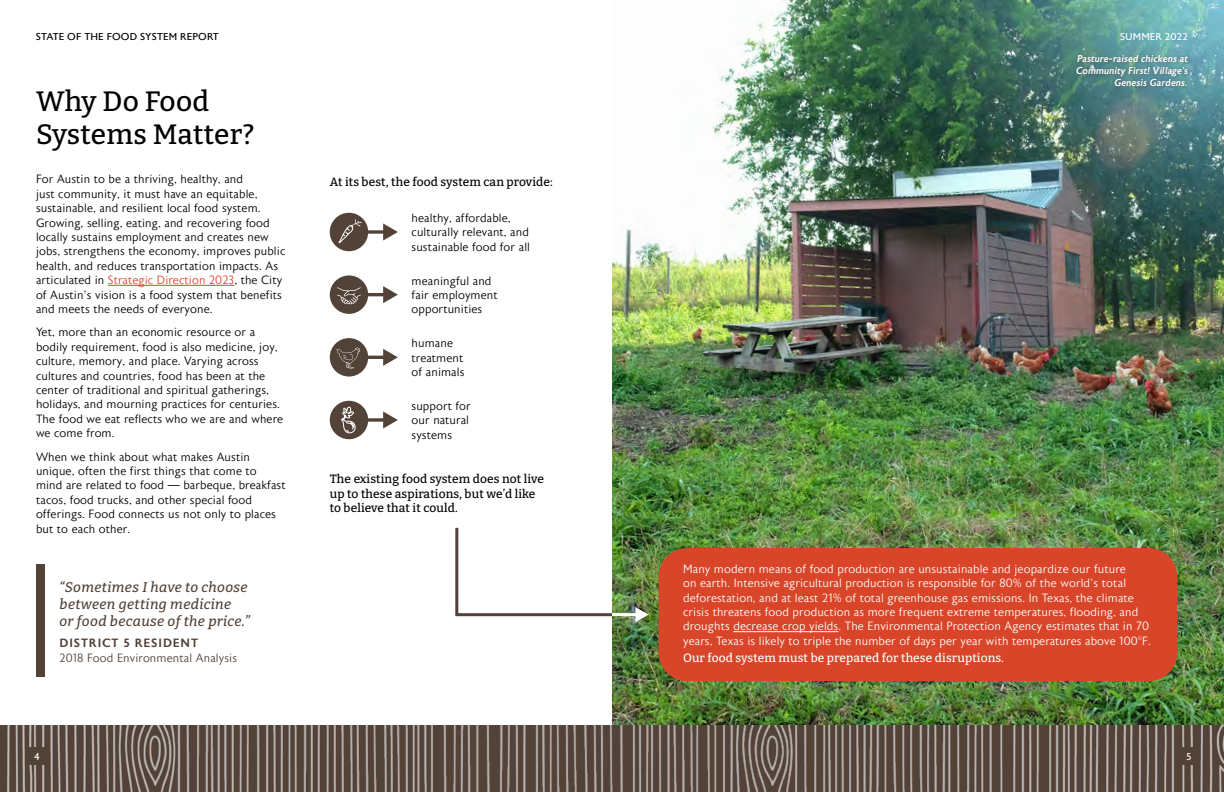
<style>
.page{position:relative;width:1224px;height:792px;background:#fff}
.page>*{position:absolute;margin:0;border:0;box-sizing:border-box;transform-origin:0 0}
.t1{font:100 28px/33.6px "Bitter";letter-spacing:.005em;color:#000}
.t2{font:italic 100 14px/16.8px "Bitter";letter-spacing:.025em;color:#524237}
.t3{font:300 12px/14.4px "Astoria Sans";letter-spacing:.01em;color:#000}
.t4{font:300 12px/14.4px "Astoria Sans";letter-spacing:.01em;color:#fff}
.t5{font:100 12px/14.4px "Bitter";letter-spacing:.01em;color:#000}
.t6{font:100 12px "Bitter";letter-spacing:.01em;color:#fff}
.t7{font:300 12px "Astoria Sans";letter-spacing:.01em;color:#524237}
.t8{font:500 12px "Astoria Sans";letter-spacing:.075em;color:#524237}
.t9{font:italic 500 10px/12px "Astoria Sans";letter-spacing:.01em;color:#fff;text-align:right}
.t10{font:10px "Astoria Sans";letter-spacing:.01em;color:#000}
.t11{font:10px "Astoria Sans";letter-spacing:.01em;color:#fff}
.s1{color:#d8452a}
</style>
<div class="page">
<img style="left:612px;top:0;width:612px;height:726px">
<hr style="left:608px;top:613px;width:33px;height:3px;background:#fff">
<svg style="left:635px;top:607px;width:14px;height:15px"></svg>
<img style="left:0;top:726px;width:1224px;height:66px">
<div style="left:26px;top:747px;width:22px;height:18px;background:#524237"></div>
<div style="left:1178px;top:747px;width:22px;height:18px;background:#524237"></div>
<hr style="left:108px;top:285px;width:126px;height:1px;background:#d8452a">
<div style="left:36px;top:564px;width:8px;height:113px;background:#524237"></div>
<div style="left:659px;top:548px;width:518px;height:133px;background:#d94529;border-radius:28px"></div>
<div style="left:330px;top:213px;width:38px;height:38px;background:#524237;border-radius:50%"></div>
<svg style="left:383px;top:223px;width:15px;height:18px"></svg>
<svg style="left:368px;top:230px;width:20px;height:4px"></svg>
<svg style="left:338px;top:219px;width:24px;height:24px"></svg>
<div style="left:330px;top:275px;width:38px;height:39px;background:#524237;border-radius:50%"></div>
<svg style="left:383px;top:286px;width:15px;height:17px"></svg>
<hr style="left:367px;top:293px;width:22px;height:3px;background:#524237">
<svg style="left:337px;top:287px;width:24px;height:17px"></svg>
<div style="left:330px;top:338px;width:38px;height:39px;background:#524237;border-radius:50%"></div>
<svg style="left:383px;top:349px;width:15px;height:17px"></svg>
<hr style="left:367px;top:356px;width:22px;height:3px;background:#524237">
<svg style="left:337px;top:347px;width:23px;height:22px"></svg>
<div style="left:330px;top:401px;width:38px;height:38px;background:#524237;border-radius:50%"></div>
<svg style="left:383px;top:411px;width:15px;height:18px"></svg>
<svg style="left:368px;top:418px;width:21px;height:4px"></svg>
<svg style="left:341px;top:407px;width:15px;height:26px"></svg>
<svg style="left:455px;top:525px;width:160px;height:93px"></svg>
<hr style="left:733px;top:631px;width:105px;height:1px;background:#fff">
<div style="left:1073px;top:51px;width:119px;height:38px;background:#524237;opacity:.5"></div>
<p class="t10" style="left:36px;top:31px;width:184px">STATE OF THE FOOD SYSTEM REPORT</p>
<p class="t11" style="left:1120px;top:31px;width:69px">SUMMER 2022</p>
<h1 class="t1" style="left:36px;top:84px;width:220px">Why Do Food<br>Systems Matter?</h1>
<p class="t3" style="left:36px;top:172px;width:251px">For Austin to be a thriving, healthy, and<br>just community, it must have an equitable, sustainable, and resilient local food system.<br>Growing, selling, eating, and recovering food locally sustains employment and creates new jobs, strengthens the economy, improves public health, and reduces transportation impacts. As articulated in <span class="s1">Strategic Direction 2023</span>, the City of Austin’s vision is a food system that benefits and meets the needs of everyone.</p>
<p class="t3" style="left:36px;top:325px;width:249px">Yet, more than an economic resource or a bodily requirement, food is also medicine, joy, culture, memory, and place. Varying across cultures and countries, food has been at the center of traditional and spiritual gatherings, holidays, and mourning practices for centuries.<br>The food we eat reflects who we are and where we come from.</p>
<p class="t3" style="left:36px;top:450px;width:251px">When we think about what makes Austin unique, often the first things that come to mind are related to food — barbeque, breakfast tacos, food trucks, and other special food offerings. Food connects us not only to places but to each other.</p>
<p class="t2" style="left:59px;top:579px;width:192px">“Sometimes I have to choose between getting medicine<br>or food because of the price.”</p>
<p class="t8" style="left:59px;top:637px;width:140px">DISTRICT 5 RESIDENT</p>
<p class="t7" style="left:59px;top:651px;width:179px">2018 Food Environmental Analysis</p>
<p class="t5" style="left:330px;top:174px;width:225px">At its best, the food system can provide:</p>
<p class="t3" style="left:412px;top:211px;width:120px">healthy, affordable, culturally relevant, and sustainable food for all</p>
<p class="t3" style="left:412px;top:274px;width:88px">meaningful and fair employment opportunities</p>
<p class="t3" style="left:412px;top:336px;width:54px">humane treatment of animals</p>
<p class="t3" style="left:412px;top:399px;width:61px">support for our natural systems</p>
<p class="t5" style="left:330px;top:472px;width:216px">The existing food system does not live up to these aspirations, but we’d like to believe that it could.</p>
<p class="t9" style="left:1076px;top:53px;width:113px">Pasture-raised chickens at<br>Community First! Village’s<br>Genesis Gardens.</p>
<p class="t4" style="left:683px;top:562px;width:469px">Many modern means of food production are unsustainable and jeopardize our future<br>on earth. Intensive agricultural production is responsible for 80% of the world’s total deforestation, and at least 21% of total greenhouse gas emissions. In Texas, the climate crisis threatens food production as more frequent extreme temperatures, flooding, and droughts decrease crop yields. The Environmental Protection Agency estimates that in 70 years, Texas is likely to triple the number of days per year with temperatures above 100°F.</p>
<p class="t6" style="left:683px;top:650px;width:322px">Our food system must be prepared for these disruptions.</p>
<p class="t11" style="left:34px;top:751px;width:7px">4</p>
<p class="t11" style="left:1186px;top:751px;width:7px">5</p>
</div>
